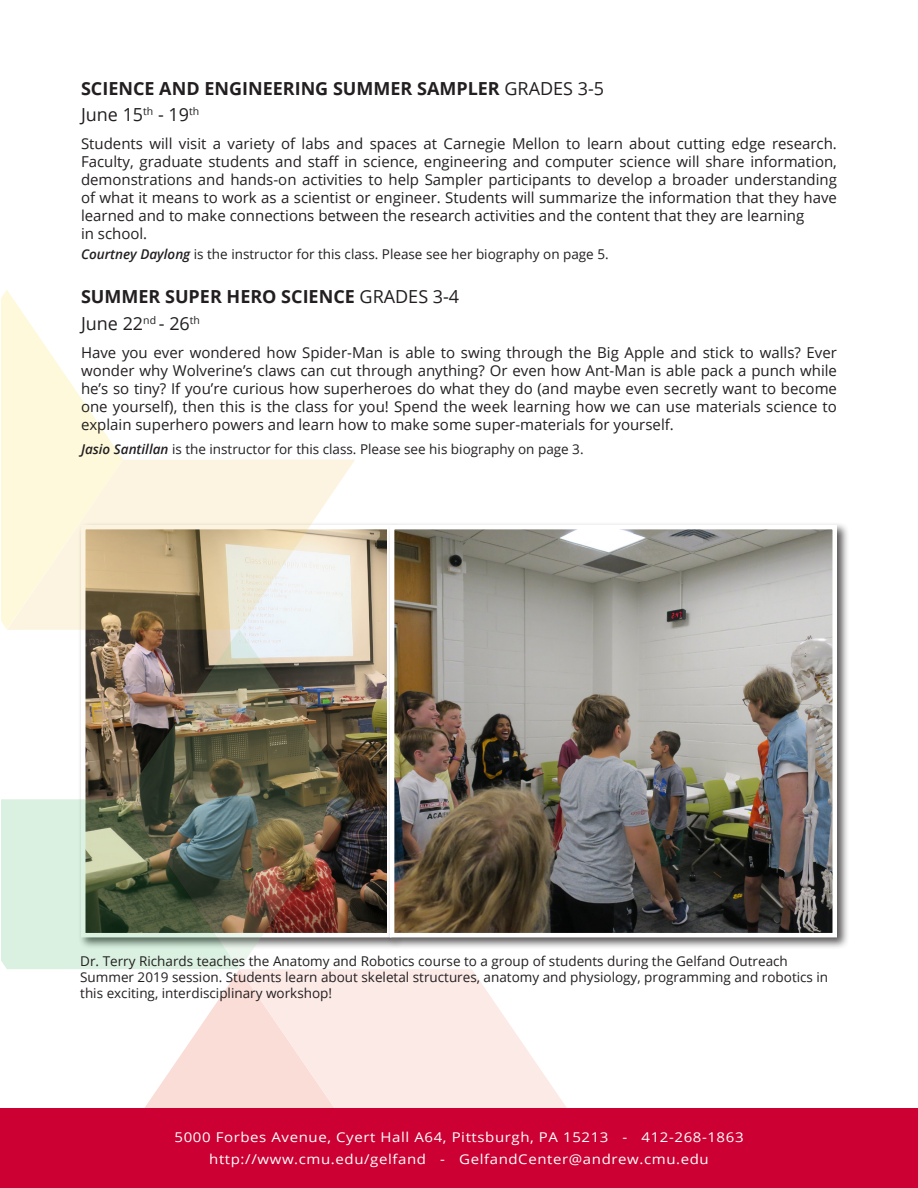
<style>
.page{position:relative;width:918px;height:1188px;background:#fff}
.page>*{position:absolute;margin:0;border:0;box-sizing:border-box;transform-origin:0 0}
.t1{font:700 18px "Open Sans";color:#231f20}
.t2{font:18px "Open Sans";color:#231f20}
.t3{font:15px/18px "Open Sans";color:#231f20;text-align:justify}
.t4{font:13.5px/16.2px "Open Sans";color:#231f20}
.t5{font:13.5px "Open Sans";letter-spacing:.04em;color:#fff;scale:1.11 1}
.s1{font-weight:400}
.s2{font-weight:600;font-style:italic}
</style>
<div class="page">
<img style="left:86px;top:530px;width:301px;height:402px">
<svg style="left:145px;top:970px;width:94px;height:138px"></svg>
<svg style="left:239px;top:969px;width:328px;height:139px;background:#fcebe8"></svg>
<img style="left:123px;top:629px;width:233px;height:340px">
<svg style="left:1px;top:799px;width:238px;height:170px;background:#96a795"></svg>
<svg style="left:7px;top:460px;width:348px;height:170px"></svg>
<svg style="left:1px;top:290px;width:122px;height:339px"></svg>
<div style="left:0;top:1108px;width:918px;height:80px;background:#c03"></div>
<div style="left:387px;top:522px;width:463px;height:428px;background:#231f20;opacity:.75"></div>
<img style="left:395px;top:530px;width:437px;height:402px">
<div style="left:390px;top:525px;width:447px;height:412px;border:4px solid #fff"></div>
<p class="t1" style="left:81px;top:76px;width:525px">SCIENCE AND ENGINEERING SUMMER SAMPLER <span class="s1">GRADES 3-5</span></p>
<p class="t2" style="left:81px;top:102px;width:120px">June 15<sup>th</sup> - 19<sup>th</sup></p>
<p class="t3" style="left:81px;top:135px;width:758px">Students will visit a variety of labs and spaces at Carnegie Mellon to learn about cutting edge research.<br>Faculty, graduate students and staff in science, engineering and computer science will share information, demonstrations and hands-on activities to help Sampler participants to develop a broader understanding of what it means to work as a scientist or engineer. Students will summarize the information that they have learned and to make connections between the research activities and the content that they are learning</p>
<p class="t3" style="left:81px;top:225px;width:68px">in school.</p>
<p class="t4" style="left:81px;top:245px;width:529px"><span class="s2">Courtney Daylong</span> is the instructor for this class. Please see her biography on page 5.</p>
<p class="t1" style="left:81px;top:284px;width:380px">SUMMER SUPER HERO SCIENCE <span class="s1">GRADES 3-4</span></p>
<p class="t2" style="left:81px;top:311px;width:121px">June 22<sup>nd</sup> - 26<sup>th</sup></p>
<p class="t3" style="left:81px;top:343px;width:758px">Have you ever wondered how Spider-Man is able to swing through the Big Apple and stick to walls? Ever wonder why Wolverine’s claws can cut through anything? Or even how Ant-Man is able pack a punch while he’s so tiny? If you’re curious how superheroes do what they do (and maybe even secretly want to become one yourself), then this is the class for you! Spend the week learning how we can use materials science to explain superhero powers and learn how to make some super-materials for yourself.</p>
<p class="t4" style="left:81px;top:440px;width:504px"><span class="s2">Jasio Santillan</span> is the instructor for this class. Please see his biography on page 3.</p>
<p class="t4" style="left:80px;top:953px;width:709px">Dr. Terry Richards teaches the Anatomy and Robotics course to a group of students during the Gelfand Outreach</p>
<p class="t4" style="left:80px;top:969px;width:750px">Summer 2019 session. Students learn about skeletal structures, anatomy and physiology, programming and robotics in this exciting, interdisciplinary workshop!</p>
<p class="t5" style="left:175px;top:1128px;width:514px">5000 Forbes Avenue, Cyert Hall A64, Pittsburgh, PA 15213 - 412-268-1863</p>
<p class="t5" style="left:209px;top:1150px;width:452px">http://www.cmu.edu/gelfand - GelfandCenter@andrew.cmu.edu</p>
</div>
